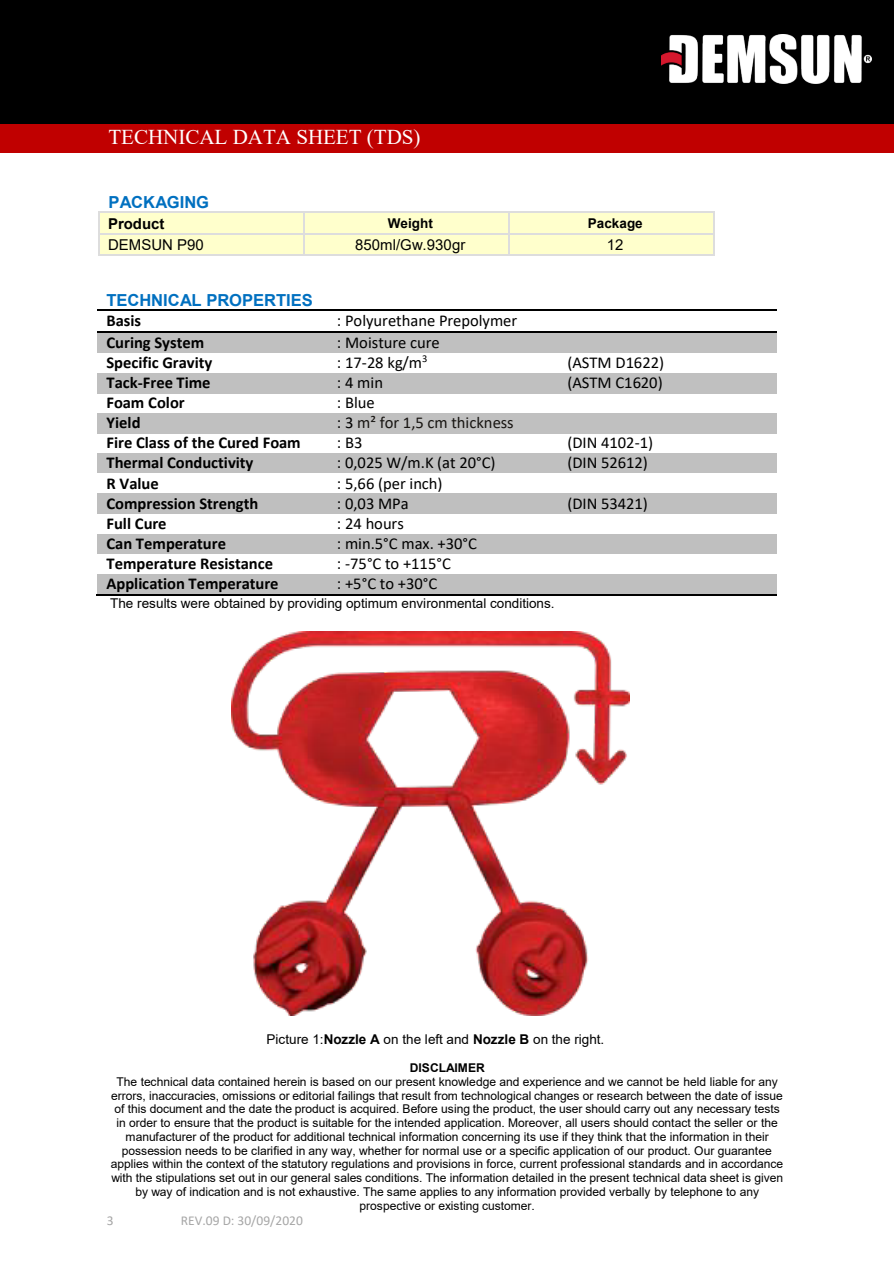
<style>
.page{position:relative;width:894px;height:1264px;background:#fff}
.page>*{position:absolute;margin:0;border:0;box-sizing:border-box;transform-origin:0 0}
.t1{font:21px "Times New Roman";letter-spacing:-.005em;color:#fff}
.t2{font:16.5px "Calibri";color:#000}
.t3{font:700 16.5px "Calibri";color:#000}
.t4{font:700 16.5px "Arial";letter-spacing:-.005em;color:#0070c0}
.t5{font:16.5px "Calibri";color:#181512}
.t6{font:15px "Arial";color:#000}
.t7{font:700 15px "Arial";color:#000}
.t8{font:13.5px "Arial";letter-spacing:.005em;color:#000}
.t9{font:13.5px "Calibri";color:#a6a6a6}
.t10{font:700 13.5px "Arial";letter-spacing:.005em;color:#000}
.t11{font:12px/13.8px "Arial";letter-spacing:-.005em;color:#000;text-align:center}
.t12{font:700 12px "Arial";letter-spacing:.005em;color:#000}
.s1{color:#000}
.s2{font-weight:700}
</style>
<div class="page">
<div style="left:0;top:0;width:893px;height:125px;background:#000"></div>
<div style="left:0;top:125px;width:893px;height:28px;background:#c00000"></div>
<img style="left:662px;top:34px;width:209px;height:50px">
<div style="left:100px;top:213px;width:203px;height:20px;background:#ffc"></div>
<div style="left:304px;top:213px;width:204px;height:20px;background:#ffc"></div>
<div style="left:509px;top:213px;width:203px;height:20px;background:#ffc"></div>
<hr style="left:100px;top:212px;width:203px;height:1px;background:#ddd">
<hr style="left:304px;top:212px;width:204px;height:1px;background:#ddd">
<hr style="left:509px;top:212px;width:203px;height:1px;background:#ddd">
<hr style="left:98px;top:213px;width:2px;height:20px;background:#ddd">
<hr style="left:712px;top:213px;width:2px;height:20px;background:#ddd">
<div style="left:100px;top:234px;width:203px;height:21px;background:#ffc"></div>
<div style="left:304px;top:234px;width:204px;height:21px;background:#ffc"></div>
<div style="left:509px;top:234px;width:203px;height:21px;background:#ffc"></div>
<hr style="left:100px;top:233px;width:203px;height:1px;background:#ddd">
<hr style="left:100px;top:234px;width:203px;height:1px;background:#ddd">
<hr style="left:304px;top:233px;width:204px;height:1px;background:#ddd">
<hr style="left:304px;top:234px;width:204px;height:1px;background:#ddd">
<hr style="left:509px;top:233px;width:203px;height:1px;background:#ddd">
<hr style="left:509px;top:234px;width:203px;height:1px;background:#ddd">
<hr style="left:98px;top:234px;width:2px;height:21px;background:#ddd">
<hr style="left:100px;top:255px;width:203px;height:1px;background:#ddd">
<svg style="left:303px;top:212px;width:1px;height:44px"></svg>
<hr style="left:304px;top:255px;width:204px;height:1px;background:#ddd">
<svg style="left:508px;top:212px;width:1px;height:44px"></svg>
<hr style="left:509px;top:255px;width:203px;height:1px;background:#ddd">
<hr style="left:712px;top:234px;width:2px;height:21px;background:#ddd">
<hr style="left:98px;top:309px;width:221px;height:2px;background:#000">
<hr style="left:320px;top:309px;width:214px;height:2px;background:#000">
<hr style="left:536px;top:309px;width:240px;height:2px;background:#000">
<div style="left:98px;top:332px;width:221px;height:21px;background:#c0c0c0"></div>
<div style="left:319px;top:332px;width:215px;height:21px;background:#c0c0c0"></div>
<div style="left:534px;top:332px;width:242px;height:21px;background:#c0c0c0"></div>
<hr style="left:98px;top:331px;width:221px;height:1px;background:#000">
<hr style="left:320px;top:331px;width:214px;height:1px;background:#000">
<hr style="left:536px;top:331px;width:240px;height:1px;background:#000">
<div style="left:98px;top:373px;width:221px;height:20px;background:#c0c0c0"></div>
<div style="left:319px;top:373px;width:215px;height:20px;background:#c0c0c0"></div>
<div style="left:534px;top:373px;width:242px;height:20px;background:#c0c0c0"></div>
<div style="left:98px;top:413px;width:221px;height:20px;background:#c0c0c0"></div>
<div style="left:319px;top:413px;width:215px;height:20px;background:#c0c0c0"></div>
<div style="left:534px;top:413px;width:242px;height:20px;background:#c0c0c0"></div>
<div style="left:98px;top:453px;width:221px;height:20px;background:#c0c0c0"></div>
<div style="left:319px;top:453px;width:215px;height:20px;background:#c0c0c0"></div>
<div style="left:534px;top:453px;width:242px;height:20px;background:#c0c0c0"></div>
<div style="left:98px;top:493px;width:221px;height:21px;background:#bfbfbf"></div>
<div style="left:319px;top:493px;width:215px;height:21px;background:#bfbfbf"></div>
<div style="left:534px;top:493px;width:242px;height:21px;background:#bfbfbf"></div>
<div style="left:98px;top:534px;width:221px;height:20px;background:#bfbfbf"></div>
<div style="left:319px;top:534px;width:215px;height:20px;background:#bfbfbf"></div>
<div style="left:534px;top:534px;width:242px;height:20px;background:#bfbfbf"></div>
<div style="left:98px;top:574px;width:221px;height:20px;background:#bfbfbf"></div>
<div style="left:319px;top:574px;width:215px;height:20px;background:#bfbfbf"></div>
<div style="left:534px;top:574px;width:242px;height:20px;background:#bfbfbf"></div>
<hr style="left:97px;top:594px;width:222px;height:1px;background:#000">
<hr style="left:319px;top:594px;width:215px;height:1px;background:#000">
<hr style="left:535px;top:594px;width:241px;height:1px;background:#000">
<img style="left:231px;top:631px;width:398px;height:384px">
<h1 class="t1" style="left:108px;top:122px;width:313px">TECHNICAL DATA SHEET (TDS)</h1>
<h2 class="t4" style="left:109px;top:190px;width:102px">PACKAGING</h2>
<p class="t7" style="left:108px;top:213px;width:58px">Product</p>
<p class="t10" style="left:387px;top:213px;width:47px">Weight</p>
<p class="t10" style="left:587px;top:213px;width:56px">Package</p>
<p class="t6" style="left:108px;top:234px;width:97px">DEMSUN P90</p>
<p class="t6" style="left:355px;top:234px;width:111px">850ml/Gw.930gr</p>
<p class="t6" style="left:606px;top:234px;width:18px">12</p>
<h2 class="t4" style="left:106px;top:288px;width:208px">TECHNICAL PROPERTIES</h2>
<h2 class="t3" style="left:106px;top:309px;width:36px">Basis</h2>
<h2 class="t2" style="left:337px;top:309px;width:182px">: Polyurethane Prepolymer</h2>
<h2 class="t3" style="left:106px;top:330px;width:99px">Curing System</h2>
<h2 class="t2" style="left:337px;top:331px;width:104px">: Moisture cure</h2>
<h2 class="t3" style="left:106px;top:350px;width:107px">Specific Gravity</h2>
<h2 class="t2" style="left:337px;top:351px;width:92px">: 17-28 kg/m<sup>3</sup></h2>
<h2 class="t2" style="left:567px;top:351px;width:98px">(ASTM D1622)</h2>
<h2 class="t3" style="left:106px;top:371px;width:106px">Tack-Free Time</h2>
<h2 class="t2" style="left:337px;top:371px;width:48px">: 4 min</h2>
<h2 class="t2" style="left:567px;top:371px;width:97px">(ASTM C1620)</h2>
<h2 class="t3" style="left:106px;top:391px;width:80px">Foam Color</h2>
<h2 class="t2" style="left:337px;top:391px;width:39px">: Blue</h2>
<h2 class="t3" style="left:106px;top:411px;width:36px">Yield</h2>
<h2 class="t5" style="left:337px;top:411px;width:178px"><span class="s1">: 3</span> m² for 1,5 cm thickness</h2>
<h2 class="t3" style="left:106px;top:431px;width:196px">Fire Class of the Cured Foam</h2>
<h2 class="t2" style="left:337px;top:431px;width:27px">: B3</h2>
<h2 class="t2" style="left:567px;top:431px;width:87px">(DIN 4102-1)</h2>
<h2 class="t3" style="left:106px;top:451px;width:148px">Thermal Conductivity</h2>
<h2 class="t2" style="left:337px;top:451px;width:160px">: 0,025 W/m.K (at 20°C)</h2>
<h2 class="t2" style="left:567px;top:451px;width:82px">(DIN 52612)</h2>
<h2 class="t3" style="left:106px;top:471px;width:54px">R Value</h2>
<h2 class="t2" style="left:337px;top:471px;width:107px">: 5,66 (per inch)</h2>
<h2 class="t3" style="left:106px;top:491px;width:153px">Compression Strength</h2>
<h2 class="t2" style="left:337px;top:491px;width:73px">: 0,03 MPa</h2>
<h2 class="t2" style="left:567px;top:491px;width:82px">(DIN 53421)</h2>
<h2 class="t3" style="left:106px;top:511px;width:62px">Full Cure</h2>
<h2 class="t2" style="left:337px;top:511px;width:68px">: 24 hours</h2>
<h2 class="t3" style="left:106px;top:531px;width:121px">Can Temperature</h2>
<h2 class="t2" style="left:337px;top:532px;width:141px">: min.5°C max. +30°C</h2>
<h2 class="t3" style="left:106px;top:552px;width:168px">Temperature Resistance</h2>
<h2 class="t2" style="left:337px;top:552px;width:115px">: -75°C to +115°C</h2>
<h2 class="t3" style="left:106px;top:572px;width:174px">Application Temperature</h2>
<h2 class="t2" style="left:337px;top:572px;width:102px">: +5°C to +30°C</h2>
<p class="t8" style="left:110px;top:594px;width:446px">The results were obtained by providing optimum environmental conditions.</p>
<p class="t8" style="left:266px;top:1029px;width:339px">Picture 1:<span class="s2">Nozzle A</span> on the left and <span class="s2">Nozzle B</span> on the right.</p>
<p class="t12" style="left:410px;top:1058px;width:76px">DISCLAIMER</p>
<p class="t11" style="left:111px;top:1074px;width:673px">The technical data contained herein is based on our present knowledge and experience and we cannot be held liable for any errors, inaccuracies, omissions or editorial failings that result from technological changes or research between the date of issue of this document and the date the product is acquired. Before using the product, the user should carry out any necessary tests in order to ensure that the product is suitable for the intended application. Moreover, all users should contact the seller or the manufacturer of the product for additional technical information concerning its use if they think that the information in their possession needs to be clarified in any way, whether for normal use or a specific application of our product. Our guarantee applies within the context of the statutory regulations and provisions in force, current professional standards and in accordance with the stipulations set out in our general sales conditions. The information detailed in the present technical data sheet is given by way of indication and is not exhaustive. The same applies to any information provided verbally by telephone to any prospective or existing customer.</p>
<p class="t9" style="left:107px;top:1210px;width:8px">3</p>
<p class="t9" style="left:181px;top:1210px;width:124px">REV.09 D: 30/09/2020</p>
</div>
